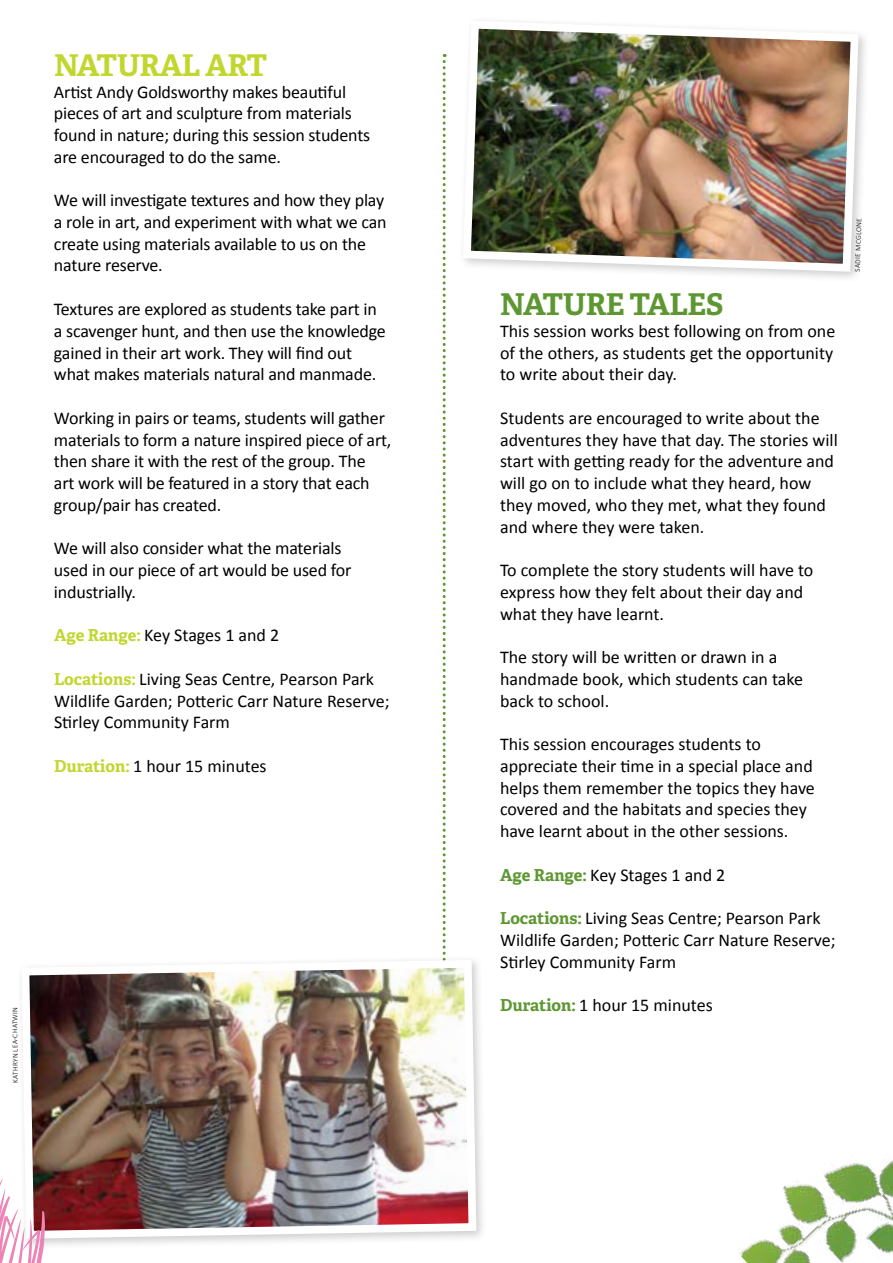
<style>
.page{position:relative;width:893px;height:1263px;background:#fff}
.page>*{position:absolute;margin:0;border:0;box-sizing:border-box;transform-origin:0 0}
.t1{font:700 30px "Adelle";letter-spacing:-.02em;color:#5e9732}
.t2{font:700 30px "Adelle";letter-spacing:-.02em;color:#c1d72f}
.t3{font:18px/21.8px "Calibri";letter-spacing:-.01em;color:#000}
.t4{font:300 7.5px "Calibri";letter-spacing:.03em;color:#000}
.s1{font-family:"Adelle";font-weight:700;font-size:16.5px;color:#c1d72f}
.s2{font-family:"Adelle";font-weight:700;font-size:16.5px;color:#5e9732}
</style>
<div class="page">
<svg style="left:443px;top:54px;width:3px;height:901px"></svg>
<img style="left:21px;top:957px;width:459px;height:285px">
<img style="left:464px;top:21px;width:398px;height:255px">
<img style="left:739px;top:1160px;width:154px;height:103px">
<svg style="left:0;top:1166px;width:45px;height:97px"></svg>
<h1 class="t2" style="left:54px;top:46px;width:215px">NATURAL ART</h1>
<p class="t3" style="left:54px;top:81px;width:318px">Artist Andy Goldsworthy makes beautiful pieces of art and sculpture from materials found in nature; during this session students are encouraged to do the same.</p>
<p class="t3" style="left:54px;top:189px;width:334px">We will investigate textures and how they play a role in art, and experiment with what we can create using materials available to us on the nature reserve.</p>
<p class="t3" style="left:54px;top:298px;width:333px">Textures are explored as students take part in a scavenger hunt, and then use the knowledge gained in their art work. They will find out what makes materials natural and manmade.</p>
<p class="t3" style="left:54px;top:407px;width:339px">Working in pairs or teams, students will gather materials to form a nature inspired piece of art, then share it with the rest of the group. The<br>art work will be featured in a story that each group/pair has created.</p>
<p class="t3" style="left:54px;top:537px;width:299px">We will also consider what the materials used in our piece of art would be used for industrially.</p>
<p class="t3" style="left:54px;top:624px;width:227px"><span class="s1">Age Range:</span> Key Stages 1 and 2</p>
<p class="t3" style="left:54px;top:668px;width:337px"><span class="s1">Locations:</span> Living Seas Centre, Pearson Park<br>Wildlife Garden; Potteric Carr Nature Reserve;<br>Stirley Community Farm</p>
<p class="t3" style="left:54px;top:755px;width:214px"><span class="s1">Duration:</span> 1 hour 15 minutes</p>
<p class="t4" style="left:10px;top:1083px;width:78px;rotate:-90deg">KATHRYN LEA-CHATWIN</p>
<h1 class="t1" style="left:500px;top:285px;width:225px">NATURE TALES</h1>
<p class="t3" style="left:500px;top:320px;width:337px;text-align:justify">This session works best following on from one of the others, as students get the opportunity to write about their day.</p>
<p class="t3" style="left:500px;top:407px;width:339px">Students are encouraged to write about the adventures they have that day. The stories will start with getting ready for the adventure and will go on to include what they heard, how they moved, who they met, what they found and where they were taken.</p>
<p class="t3" style="left:500px;top:559px;width:315px">To complete the story students will have to express how they felt about their day and what they have learnt.</p>
<p class="t3" style="left:500px;top:646px;width:305px">The story will be written or drawn in a handmade book, which students can take back to school.</p>
<p class="t3" style="left:500px;top:733px;width:316px">This session encourages students to appreciate their time in a special place and helps them remember the topics they have covered and the habitats and species they have learnt about in the other sessions.</p>
<p class="t3" style="left:500px;top:864px;width:227px"><span class="s2">Age Range:</span> Key Stages 1 and 2</p>
<p class="t3" style="left:500px;top:907px;width:337px"><span class="s2">Locations:</span> Living Seas Centre; Pearson Park<br>Wildlife Garden; Potteric Carr Nature Reserve;<br>Stirley Community Farm</p>
<p class="t3" style="left:500px;top:994px;width:214px"><span class="s2">Duration:</span> 1 hour 15 minutes</p>
<p class="t4" style="left:853px;top:272px;width:55px;rotate:-88deg">SADIE MCGLONE</p>
</div>
